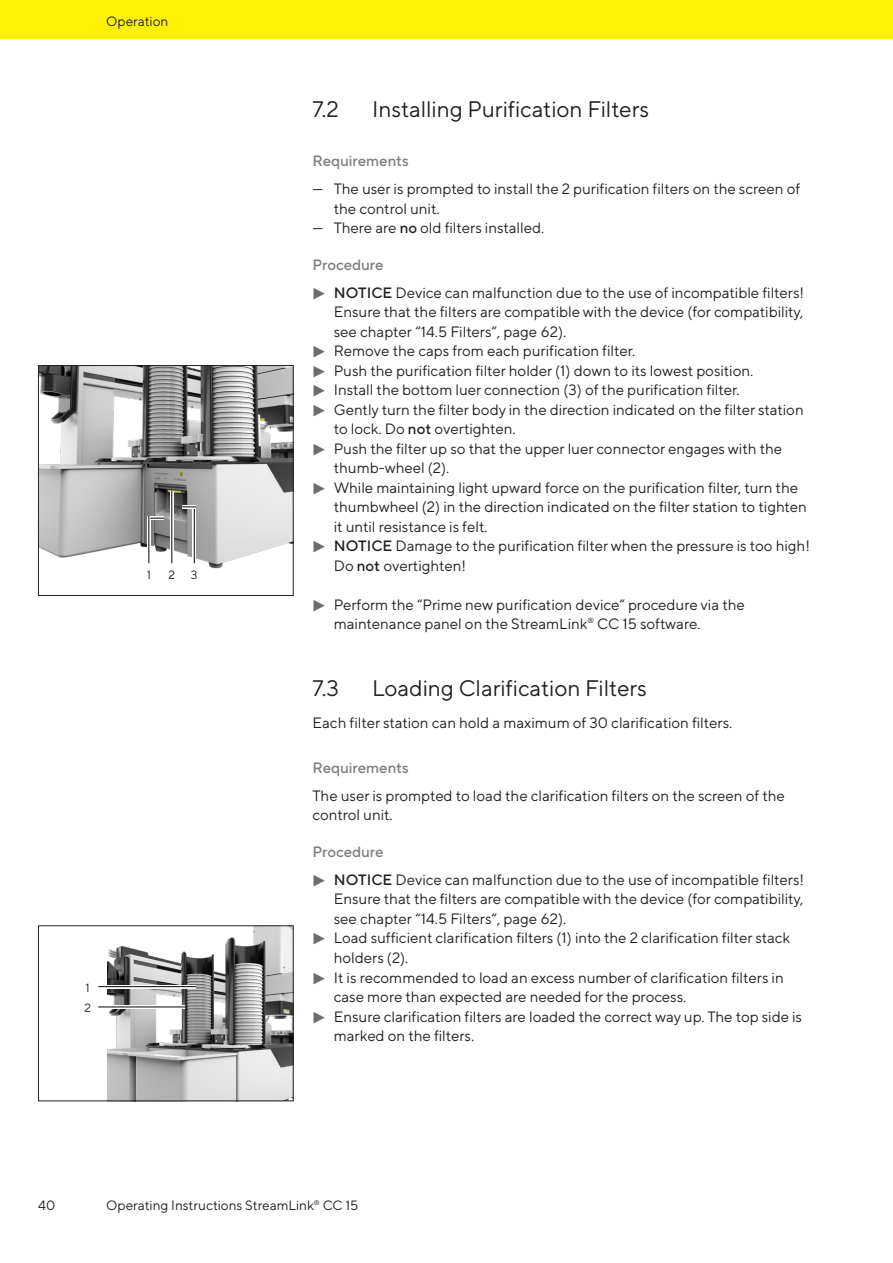
<style>
.page{position:relative;width:893px;height:1263px;background:#fff}
.page>*{position:absolute;margin:0;border:0;box-sizing:border-box;transform-origin:0 0}
.t1{font:22.5px "TT Norms Pro";color:#231f20}
.t2{font:15px/19.5px "TT Norms Pro";color:#231f20}
.t3{font:500 15px "TT Norms Pro";color:#7c7e81}
.t4{font:13.5px "TT Norms Pro";color:#231f20}
.t5{font:12px/20.4px "TT Norms Pro";color:#231f20}
.s1{font-weight:500}
.s2{font-weight:500;color:#7c7e81}
.s3{font-family:"PIK72022";color:#6c6d70}
</style>
<div class="page">
<div style="left:0;top:0;width:893px;height:38px;background:#fff101"></div>
<img style="left:40px;top:367px;width:251px;height:202px">
<div style="left:38px;top:365px;width:255px;height:231px;border:1px solid #231f20"></div>
<hr style="left:170px;top:492px;width:3px;height:71px;background:#fff">
<hr style="left:171px;top:492px;width:1px;height:71px;background:#231f20">
<hr style="left:193px;top:508px;width:3px;height:55px;background:#fff">
<hr style="left:194px;top:508px;width:1px;height:55px;background:#231f20">
<hr style="left:182px;top:505px;width:14px;height:3px;background:#fff">
<svg style="left:182px;top:506px;width:14px;height:1px"></svg>
<hr style="left:147px;top:517px;width:3px;height:46px;background:#fff">
<hr style="left:148px;top:517px;width:1px;height:46px;background:#231f20">
<hr style="left:150px;top:517px;width:14px;height:3px;background:#fff">
<svg style="left:150px;top:518px;width:14px;height:1px"></svg>
<img style="left:107px;top:927px;width:184px;height:172px">
<div style="left:38px;top:925px;width:255px;height:176px;border:1px solid #231f20"></div>
<hr style="left:98px;top:985px;width:97px;height:3px;background:#fff">
<hr style="left:98px;top:986px;width:97px;height:1px;background:#231f20">
<hr style="left:98px;top:1005px;width:86px;height:3px;background:#fff">
<hr style="left:98px;top:1006px;width:86px;height:1px;background:#231f20">
<p class="t4" style="left:106px;top:11px;width:64px">Operation</p>
<p class="t5" style="left:147px;top:563px;width:6px">1</p>
<p class="t5" style="left:168px;top:563px;width:8px">2</p>
<p class="t5" style="left:191px;top:563px;width:8px">3</p>
<p class="t5" style="left:84px;top:976px;width:8px">1<br>2</p>
<h1 class="t1" style="left:313px;top:93px;width:28px">7.2</h1>
<h1 class="t1" style="left:372px;top:93px;width:279px">Installing Purification Filters</h1>
<p class="t3" style="left:313px;top:150px;width:98px">Requirements</p>
<p class="t2" style="left:334px;top:178px;width:468px;text-indent:-21px">— The user is prompted to install the 2 purification filters on the screen of the control unit.</p>
<p class="t2" style="left:313px;top:217px;width:233px">— There are <span class="s1">no</span> old filters installed.</p>
<p class="t2" style="left:313px;top:249px;width:493px;line-height:28px"><span class="s2">Procedure<br></span><span class="s3">t</span> <span class="s1">NOTICE</span> Device can malfunction due to the use of incompatible filters!</p>
<p class="t2" style="left:334px;top:301px;width:471px">Ensure that the filters are compatible with the device (for compatibility,</p>
<p class="t2" style="left:334px;top:321px;width:234px">see chapter “14.5 Filters“, page 62).</p>
<p class="t2" style="left:313px;top:340px;width:324px"><span class="s3">t</span> Remove the caps from each purification filter.</p>
<p class="t2" style="left:313px;top:360px;width:442px"><span class="s3">t</span> Push the purification filter holder (1) down to its lowest position.</p>
<p class="t2" style="left:313px;top:379px;width:429px"><span class="s3">t</span> Install the bottom luer connection (3) of the purification filter.</p>
<p class="t2" style="left:313px;top:399px;width:493px"><span class="s3">t</span> Gently turn the filter body in the direction indicated on the filter station</p>
<p class="t2" style="left:334px;top:418px;width:183px">to lock. Do <span class="s1">not</span> overtighten.</p>
<p class="t2" style="left:313px;top:438px;width:471px"><span class="s3">t</span> Push the filter up so that the upper luer connector engages with the</p>
<p class="t2" style="left:334px;top:457px;width:117px">thumb-wheel (2).</p>
<p class="t2" style="left:313px;top:477px;width:487px"><span class="s3">t</span> While maintaining light upward force on the purification filter, turn the</p>
<p class="t2" style="left:334px;top:496px;width:475px">thumbwheel (2) in the direction indicated on the filter station to tighten</p>
<p class="t2" style="left:334px;top:516px;width:155px">it until resistance is felt.</p>
<p class="t2" style="left:313px;top:535px;width:499px"><span class="s3">t</span> <span class="s1">NOTICE</span> Damage to the purification filter when the pressure is too high!</p>
<p class="t2" style="left:334px;top:555px;width:134px">Do <span class="s1">not</span> overtighten!</p>
<p class="t2" style="left:334px;top:594px;width:412px;text-indent:-21px"><span class="s3">t</span> Perform the “Prime new purification device“ procedure via the maintenance panel on the StreamLink<sup>®</sup> CC 15 software.</p>
<h1 class="t1" style="left:313px;top:671px;width:28px">7.3</h1>
<h1 class="t1" style="left:372px;top:671px;width:276px">Loading Clarification Filters</h1>
<p class="t2" style="left:313px;top:712px;width:421px">Each filter station can hold a maximum of 30 clarification filters.</p>
<p class="t3" style="left:313px;top:757px;width:98px">Requirements</p>
<p class="t2" style="left:313px;top:785px;width:474px">The user is prompted to load the clarification filters on the screen of the control unit.</p>
<p class="t2" style="left:313px;top:836px;width:493px;line-height:28px"><span class="s2">Procedure<br></span><span class="s3">t</span> <span class="s1">NOTICE</span> Device can malfunction due to the use of incompatible filters!</p>
<p class="t2" style="left:334px;top:888px;width:471px">Ensure that the filters are compatible with the device (for compatibility,</p>
<p class="t2" style="left:334px;top:908px;width:234px">see chapter “14.5 Filters“, page 62).</p>
<p class="t2" style="left:313px;top:927px;width:479px"><span class="s3">t</span> Load sufficient clarification filters (1) into the 2 clarification filter stack</p>
<p class="t2" style="left:334px;top:947px;width:76px">holders (2).</p>
<p class="t2" style="left:313px;top:966px;width:473px"><span class="s3">t</span> It is recommended to load an excess number of clarification filters in</p>
<p class="t2" style="left:334px;top:986px;width:354px">case more than expected are needed for the process.</p>
<p class="t2" style="left:313px;top:1005px;width:491px"><span class="s3">t</span> Ensure clarification filters are loaded the correct way up. The top side is</p>
<p class="t2" style="left:334px;top:1025px;width:142px">marked on the filters.</p>
<p class="t4" style="left:38px;top:1195px;width:19px">40</p>
<p class="t4" style="left:106px;top:1195px;width:254px">Operating Instructions StreamLink<sup>®</sup> CC 15</p>
</div>
